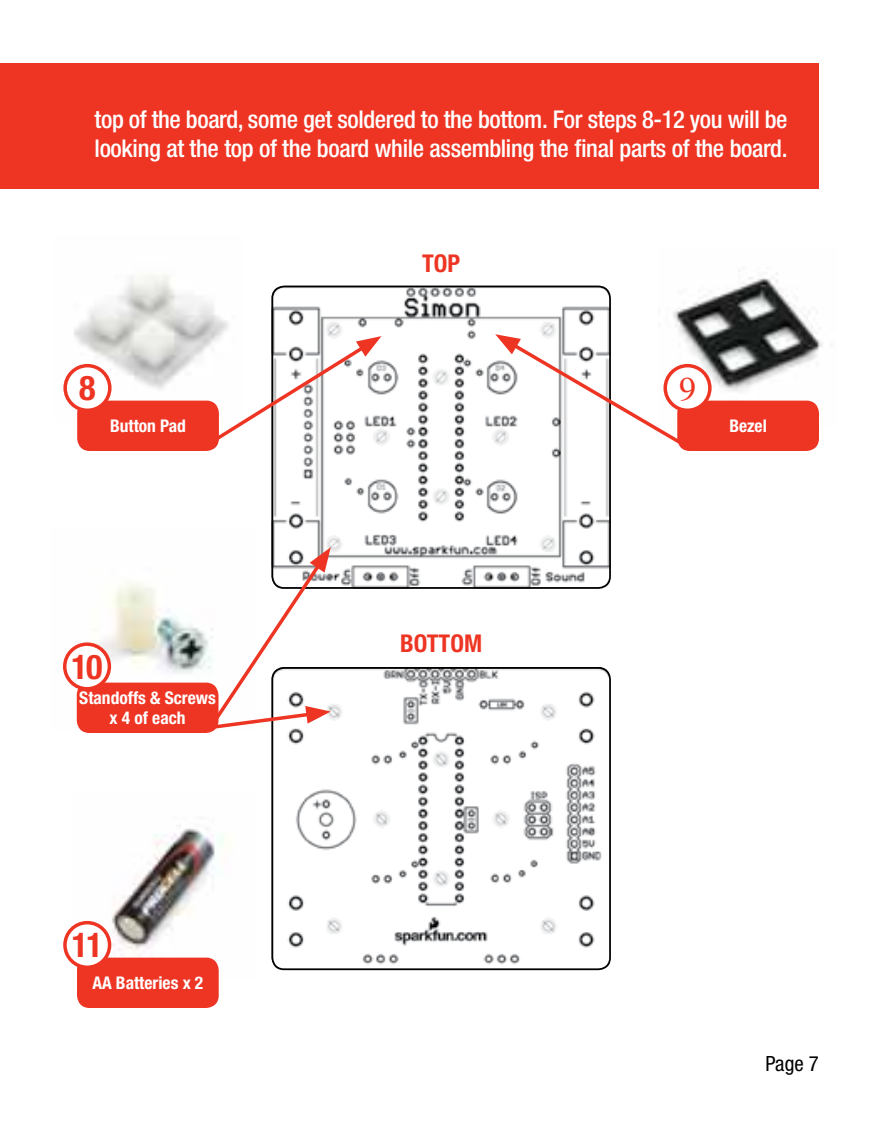
<style>
.page{position:relative;width:882px;height:1134px;background:#fff}
.page>*{position:absolute;margin:0;border:0;box-sizing:border-box;transform-origin:0 0}
.t1{font:700 condensed 33.95px "Helvetica Neue LT Pro";color:#ee3524}
.t2{font:33.95px "Times";color:#ee3524}
.t3{font:500 condensed 24.5px/29.4px "Helvetica Neue LT Pro";letter-spacing:-.015em;color:#fff}
.t4{font:700 condensed 24.5px "Helvetica Neue LT Pro";color:#ee3524}
.t5{font:condensed 21px "Helvetica Neue LT Pro";color:#000}
.t6{font:700 condensed 17.5px/20.3px "Helvetica Neue LT Pro";color:#fff;text-align:center}
</style>
<div class="page">
<img style="left:64px;top:275px;width:165px;height:135px">
<img style="left:673px;top:270px;width:150px;height:140px">
<div style="left:677px;top:401px;width:142px;height:50px;background:#ee3524;border-radius:13px"></div>
<div style="left:665px;top:366px;width:45px;height:44px;background:#fff;border-radius:50%"></div>
<div style="left:663px;top:364px;width:49px;height:48px;border:4px solid #ee3524;border-radius:50%"></div>
<div style="left:77px;top:401px;width:142px;height:50px;background:#ee3524;border-radius:13px"></div>
<div style="left:65px;top:366px;width:45px;height:44px;background:#fff;border-radius:50%"></div>
<div style="left:63px;top:364px;width:49px;height:48px;border:4px solid #ee3524;border-radius:50%"></div>
<img style="left:272px;top:286px;width:339px;height:300px">
<div style="left:272px;top:286px;width:339px;height:303px;border:2px solid #000;border-radius:12px"></div>
<img style="left:272px;top:667px;width:339px;height:303px">
<div style="left:272px;top:667px;width:339px;height:303px;border:2px solid #000;border-radius:12px"></div>
<img style="left:73px;top:825px;width:155px;height:142px">
<svg style="left:206px;top:336px;width:176px;height:111px"></svg>
<svg style="left:495px;top:334px;width:193px;height:115px"></svg>
<svg style="left:209px;top:547px;width:122px;height:186px"></svg>
<img style="left:63px;top:547px;width:193px;height:185px">
<div style="left:77px;top:958px;width:142px;height:50px;background:#ee3524;border-radius:13px"></div>
<div style="left:65px;top:923px;width:45px;height:44px;background:#fff;border-radius:50%"></div>
<div style="left:63px;top:921px;width:48px;height:48px;border:4px solid #ee3524;border-radius:50%"></div>
<div style="left:0;top:63px;width:819px;height:126px;background:#ee3524"></div>
<div style="left:77px;top:683px;width:141px;height:50px;background:#ee3524;border-radius:13px"></div>
<div style="left:65px;top:644px;width:44px;height:45px;background:#fff;border-radius:50%"></div>
<div style="left:63px;top:642px;width:48px;height:49px;border:4px solid #ee3524;border-radius:50%"></div>
<p class="t3" style="left:95px;top:104px;width:694px">top of the board, some get soldered to the bottom. For steps 8-12 you will be looking at the top of the board while assembling the final parts of the board.</p>
<h1 class="t1" style="left:79px;top:368px;width:18px">8</h1>
<p class="t6" style="left:110px;top:416px;width:78px">Button Pad</p>
<h1 class="t1" style="left:72px;top:646px;width:33px">10</h1>
<p class="t6" style="left:79px;top:688px;width:138px">Standoffs &amp; Screws x 4 of each</p>
<h1 class="t1" style="left:72px;top:925px;width:33px">11</h1>
<p class="t6" style="left:92px;top:973px;width:113px">AA Batteries x 2</p>
<p class="t4" style="left:422px;top:249px;width:14px">TOP</p>
<p class="t4" style="left:400px;top:628px;width:15px">BOTTOM</p>
<h1 class="t2" style="left:679px;top:358px;width:19px">9</h1>
<p class="t6" style="left:729px;top:416px;width:39px">Bezel</p>
<p class="t5" style="left:766px;top:1051px;width:55px">Page 7</p>
</div>
